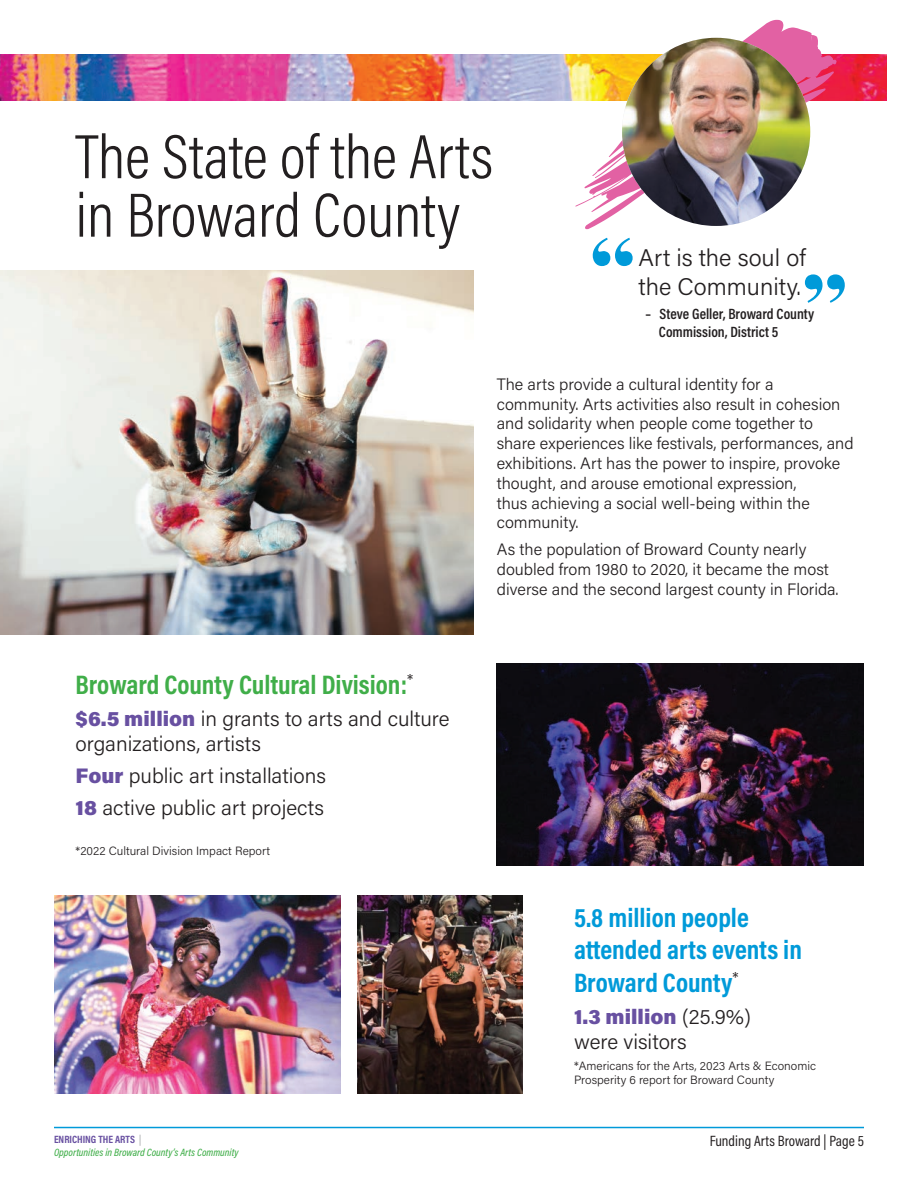
<style>
.page{position:relative;width:918px;height:1188px;background:#fff}
.page>*{position:absolute;margin:0;border:0;box-sizing:border-box;transform-origin:0 0}
.t1{font:300 63px/58.5px "Acumin Pro Cond";color:#231f20}
.t2{font:700 27px/32.4px "Acumin Pro Cond";color:#009ad9}
.t3{font:700 27px "Acumin Pro Cond";color:#40ae49}
.t4{font:300 24px/28.8px "Acumin Pro";color:#231f20}
.t5{font:300 21px/25.2px "Acumin Pro";color:#231f20}
.t6{font:300 16.5px/19.8px "Acumin Pro";color:#231f20}
.t7{font:600 15px/18px "Acumin Pro Cond";color:#231f20}
.t8{font:15px "Acumin Pro Cond";color:#231f20}
.t9{font:300 12px/14.4px "Acumin Pro";color:#231f20}
.t10{font:italic 500 10.65px "Acumin Pro Cond";color:#40ae49}
.s1{font-weight:900;color:#6850a1}
</style>
<div class="page">
<hr style="left:54px;top:1127px;width:810px;height:1px;background:#009ad9">
<img style="left:0;top:54px;width:887px;height:47px">
<svg style="left:575px;top:20px;width:262px;height:209px"></svg>
<img style="left:0;top:270px;width:474px;height:364px">
<img style="left:622px;top:38px;width:188px;height:188px;border-radius:94px">
<svg style="left:593px;top:238px;width:40px;height:28px"></svg>
<svg style="left:805px;top:274px;width:40px;height:29px"></svg>
<img style="left:497px;top:663px;width:367px;height:203px">
<img style="left:54px;top:895px;width:286px;height:198px">
<img style="left:357px;top:895px;width:166px;height:198px">
<p class="t1" style="left:76px;top:126px;width:419px">The State of the Arts in Broward County</p>
<p class="t4" style="left:639px;top:242px;width:169px">Art is the soul of the Community.</p>
<p class="t7" style="left:659px;top:305px;width:157px;text-indent:-14px">– Steve Geller, Broward County<br>Commission, District 5</p>
<p class="t3" style="left:76px;top:667px;width:339px">Broward County Cultural Division:<sup>*</sup></p>
<p class="t5" style="left:76px;top:706px;width:375px"><span class="s1">$6.5 million</span> in grants to arts and culture organizations, artists</p>
<p class="t5" style="left:76px;top:763px;width:252px"><span class="s1">Four</span> public art installations</p>
<p class="t5" style="left:76px;top:795px;width:250px"><span class="s1">18</span> active public art projects</p>
<p class="t9" style="left:76px;top:843px;width:196px">*2022 Cultural Division Impact Report</p>
<p class="t10" style="left:54px;top:1145px;width:186px">Opportunities in Broward County’s Arts Community</p>
<p class="t6" style="left:497px;top:373px;width:358px">The arts provide a cultural identity for a community. Arts activities also result in cohesion and solidarity when people come together to share experiences like festivals, performances, and exhibitions. Art has the power to inspire, provoke thought, and arouse emotional expression,<br>thus achieving a social well-being within the community.</p>
<p class="t6" style="left:497px;top:539px;width:343px">As the population of Broward County nearly doubled from 1980 to 2020, it became the most diverse and the second largest county in Florida.</p>
<p class="t2" style="left:574px;top:901px;width:229px">5.8 million people attended arts events in<br>Broward County<sup>*</sup></p>
<p class="t5" style="left:574px;top:1003px;width:178px"><span class="s1">1.3 million</span> (25.9%) were visitors</p>
<p class="t9" style="left:574px;top:1058px;width:244px">*Americans for the Arts, 2023 Arts &amp; Economic<br>Prosperity 6 report for Broward County</p>
<p class="t8" style="left:710px;top:1131px;width:156px">Funding Arts Broward | Page 5</p>
</div>
